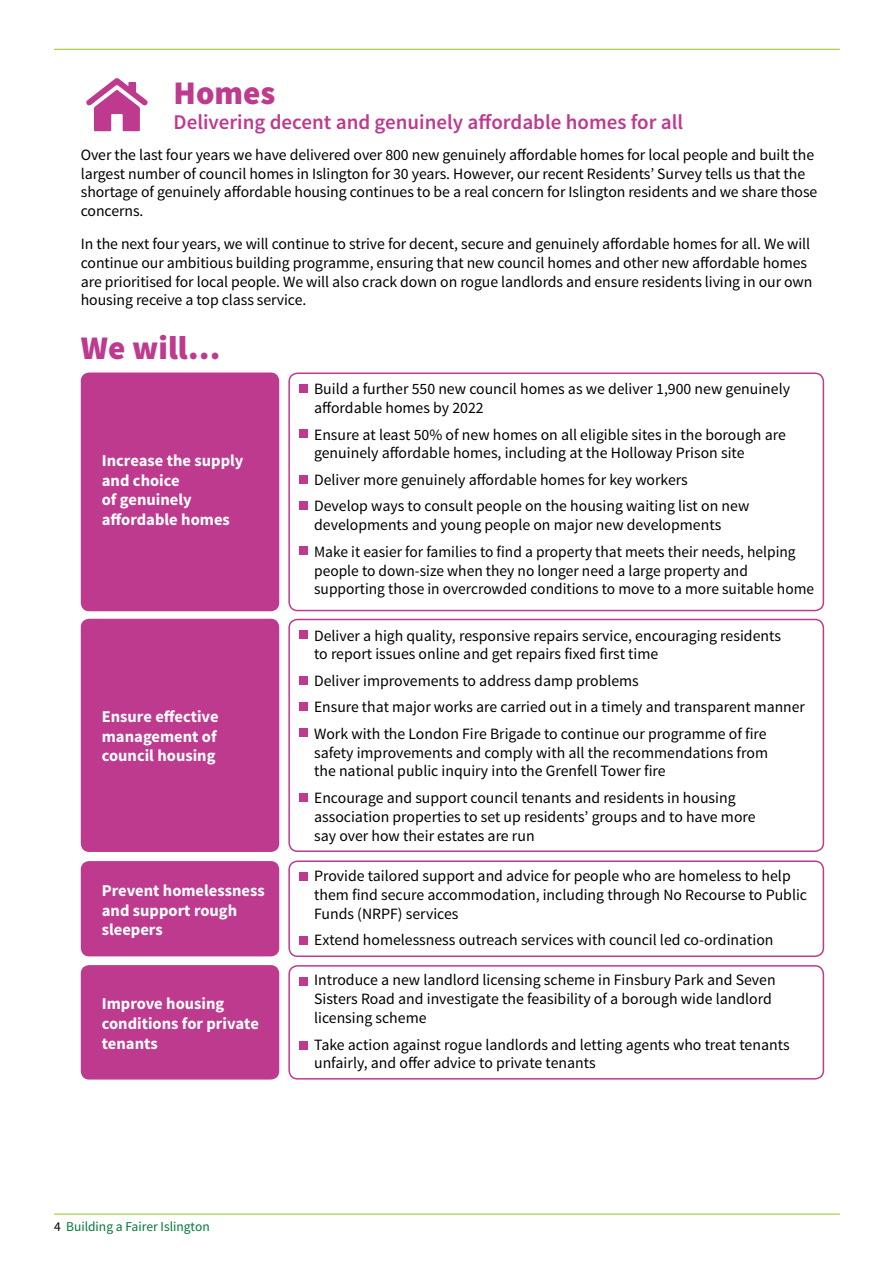
<style>
.page{position:relative;width:893px;height:1263px;background:#fff}
.page>*{position:absolute;margin:0;border:0;box-sizing:border-box;transform-origin:0 0}
.t1{font:900 33px "Source Sans Pro";color:#be3a8e}
.t2{font:600 21px "Source Sans Pro";color:#be3a8e}
.t3{font:700 16.5px/19.8px "Source Sans Pro";color:#fff}
.t4{font:15.75px/18.9px "Source Sans Pro";color:#000}
.t5{font:13.5px "Source Sans Pro";color:#007937}
.s1{color:#000}
</style>
<div class="page">
<hr style="left:54px;top:1214px;width:786px;height:1px;background:#95c11f">
<hr style="left:54px;top:49px;width:786px;height:1px;background:#95c11f">
<div style="left:81px;top:372px;width:198px;height:239px;background:#be3a8e;border-radius:9px"></div>
<div style="left:81px;top:619px;width:198px;height:233px;background:#be3a8e;border-radius:9px"></div>
<div style="left:81px;top:861px;width:198px;height:95px;background:#be3a8e;border-radius:9px"></div>
<div style="left:81px;top:965px;width:198px;height:114px;background:#be3a8e;border-radius:9px"></div>
<div style="left:288px;top:372px;width:536px;height:239px;border:2px solid #be3a8e;border-radius:9px"></div>
<div style="left:288px;top:619px;width:536px;height:233px;border:2px solid #be3a8e;border-radius:9px"></div>
<div style="left:288px;top:860px;width:536px;height:97px;border:2px solid #be3a8e;border-radius:9px"></div>
<div style="left:288px;top:965px;width:536px;height:114px;border:2px solid #be3a8e;border-radius:9px"></div>
<div style="left:299px;top:384px;width:9px;height:9px;background:#be3a8e"></div>
<div style="left:299px;top:430px;width:9px;height:8px;background:#be3a8e"></div>
<div style="left:299px;top:475px;width:9px;height:8px;background:#be3a8e"></div>
<div style="left:299px;top:501px;width:9px;height:9px;background:#be3a8e"></div>
<div style="left:299px;top:547px;width:9px;height:8px;background:#be3a8e"></div>
<div style="left:299px;top:630px;width:9px;height:9px;background:#be3a8e"></div>
<div style="left:299px;top:676px;width:9px;height:8px;background:#be3a8e"></div>
<div style="left:299px;top:702px;width:9px;height:9px;background:#be3a8e"></div>
<div style="left:299px;top:729px;width:9px;height:8px;background:#be3a8e"></div>
<div style="left:299px;top:793px;width:9px;height:8px;background:#be3a8e"></div>
<div style="left:299px;top:872px;width:9px;height:9px;background:#be3a8e"></div>
<div style="left:299px;top:936px;width:9px;height:9px;background:#be3a8e"></div>
<div style="left:299px;top:977px;width:9px;height:8px;background:#be3a8e"></div>
<div style="left:299px;top:1041px;width:9px;height:8px;background:#be3a8e"></div>
<svg style="left:86px;top:78px;width:62px;height:53px"></svg>
<h1 class="t1" style="left:174px;top:71px;width:103px">Homes</h1>
<h2 class="t2" style="left:174px;top:109px;width:511px">Delivering decent and genuinely affordable homes for all</h2>
<p class="t4" style="left:81px;top:145px;width:738px">Over the last four years we have delivered over 800 new genuinely affordable homes for local people and built the largest number of council homes in Islington for 30 years. However, our recent Residents’ Survey tells us that the shortage of genuinely affordable housing continues to be a real concern for Islington residents and we share those concerns.</p>
<p class="t4" style="left:81px;top:234px;width:733px">In the next four years, we will continue to strive for decent, secure and genuinely affordable homes for all. We will continue our ambitious building programme, ensuring that new council homes and other new affordable homes are prioritised for local people. We will also crack down on rogue landlords and ensure residents living in our own housing receive a top class service.</p>
<h1 class="t1" style="left:81px;top:326px;width:141px">We will…</h1>
<p class="t3" style="left:102px;top:451px;width:143px">Increase the supply and choice<br>of genuinely affordable homes</p>
<p class="t3" style="left:102px;top:707px;width:118px;text-align:justify">Ensure effective management of council housing</p>
<p class="t3" style="left:102px;top:881px;width:164px">Prevent homelessness and support rough sleepers</p>
<p class="t3" style="left:102px;top:994px;width:159px">Improve housing conditions for private tenants</p>
<p class="t4" style="left:314px;top:380px;width:477px">Build a further 550 new council homes as we deliver 1,900 new genuinely affordable homes by 2022</p>
<p class="t4" style="left:314px;top:425px;width:473px">Ensure at least 50% of new homes on all eligible sites in the borough are genuinely affordable homes, including at the Holloway Prison site</p>
<p class="t4" style="left:314px;top:467px;width:437px;line-height:26.4px">Deliver more genuinely affordable homes for key workers<br>Develop ways to consult people on the housing waiting list on new</p>
<p class="t4" style="left:314px;top:512px;width:483px;line-height:26.4px">developments and young people on major new developments<br>Make it easier for families to find a property that meets their needs, helping</p>
<p class="t4" style="left:314px;top:561px;width:501px">people to down-size when they no longer need a large property and supporting those in overcrowded conditions to move to a more suitable home</p>
<p class="t4" style="left:314px;top:626px;width:468px">Deliver a high quality, responsive repairs service, encouraging residents to report issues online and get repairs fixed first time</p>
<p class="t4" style="left:314px;top:668px;width:492px;line-height:26.4px">Deliver improvements to address damp problems<br>Ensure that major works are carried out in a timely and transparent manner<br>Work with the London Fire Brigade to continue our programme of fire</p>
<p class="t4" style="left:314px;top:743px;width:455px">safety improvements and comply with all the recommendations from the national public inquiry into the Grenfell Tower fire</p>
<p class="t4" style="left:314px;top:788px;width:443px">Encourage and support council tenants and residents in housing association properties to set up residents’ groups and to have more say over how their estates are run</p>
<p class="t4" style="left:314px;top:866px;width:494px">Provide tailored support and advice for people who are homeless to help them find secure accommodation, including through No Recourse to Public<br>Funds (NRPF) services</p>
<p class="t4" style="left:314px;top:930px;width:461px">Extend homelessness outreach services with council led co-ordination</p>
<p class="t4" style="left:314px;top:971px;width:463px">Introduce a new landlord licensing scheme in Finsbury Park and Seven<br>Sisters Road and investigate the feasibility of a borough wide landlord licensing scheme</p>
<p class="t4" style="left:314px;top:1035px;width:477px">Take action against rogue landlords and letting agents who treat tenants unfairly, and offer advice to private tenants</p>
<p class="t5" style="left:54px;top:1218px;width:157px"><span class="s1">4</span> Building a Fairer Islington</p>
</div>
